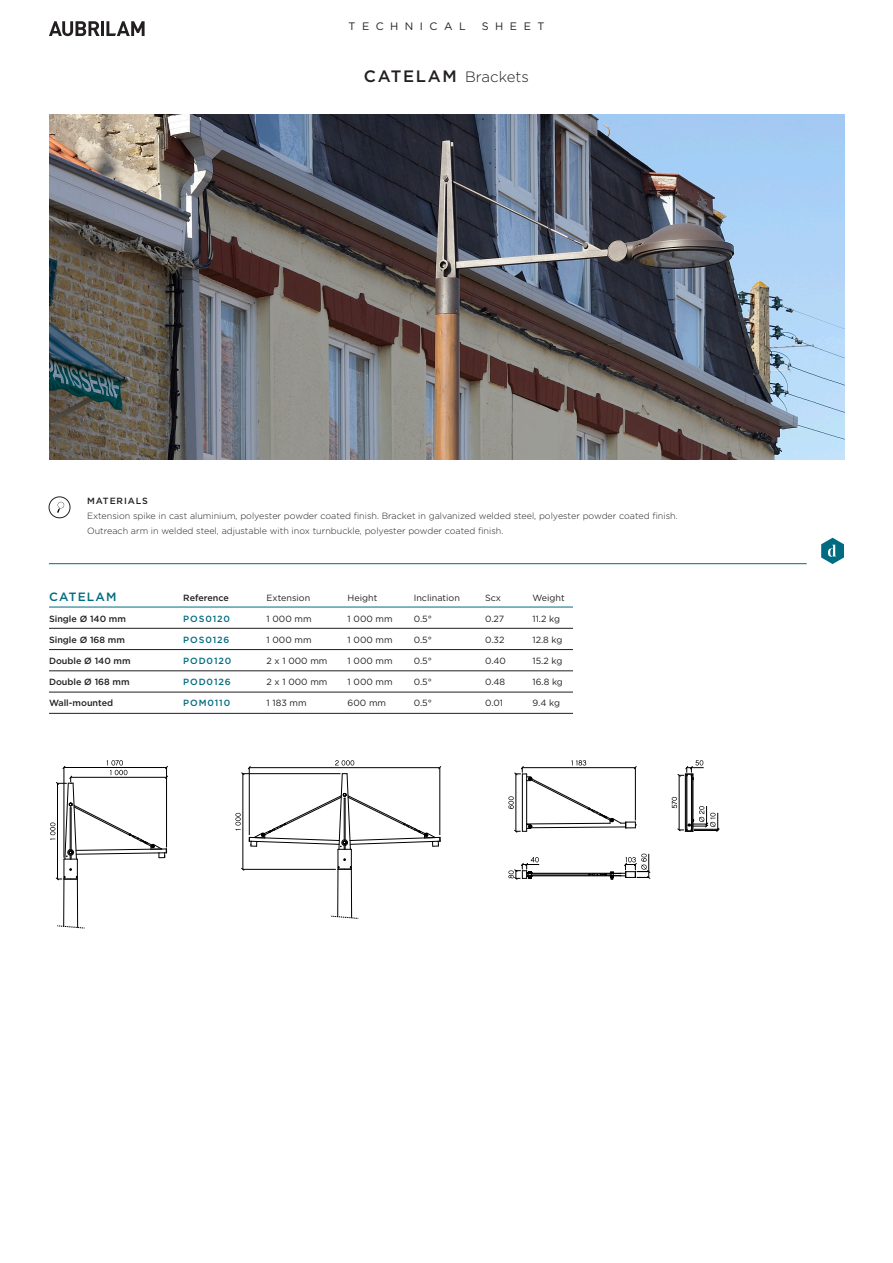
<style>
.page{position:relative;width:893px;height:1263px;background:#fff}
.page>*{position:absolute;margin:0;border:0;box-sizing:border-box;transform-origin:0 0}
.t1{font:300 15px "Gotham";color:#231f20}
.t2{font:500 12px "Gotham";letter-spacing:.1em;color:#006c81}
.t3{font:10.8px "Gotham";letter-spacing:.6em;color:#231f20}
.t4{font:300 9px "Gotham";color:#231f20}
.t5{font:9px "Gotham";color:#231f20}
.t6{font:500 9px "Gotham";color:#231f20}
.t7{font:500 9px "Gotham";letter-spacing:.1em;color:#006c81}
.t8{font:500 9px "Gotham";letter-spacing:.1em;color:#231f20}
.s1{font-weight:500;font-size:16.5px}
</style>
<div class="page">
<hr style="left:101px;top:21px;width:3px;height:15px;background:#231f20">
<svg style="left:49px;top:21px;width:51px;height:15px"></svg>
<svg style="left:106px;top:21px;width:39px;height:15px"></svg>
<svg style="left:331px;top:916px;width:28px;height:3px"></svg>
<hr style="left:351px;top:869px;width:1px;height:49px;background:#000">
<hr style="left:337px;top:869px;width:1px;height:48px;background:#000">
<svg style="left:235px;top:760px;width:206px;height:111px"></svg>
<svg style="left:57px;top:925px;width:28px;height:4px"></svg>
<hr style="left:77px;top:879px;width:1px;height:48px;background:#000">
<hr style="left:63px;top:879px;width:1px;height:47px;background:#000">
<svg style="left:50px;top:760px;width:118px;height:120px"></svg>
<hr style="left:679px;top:775px;width:1px;height:55px;background:#000">
<svg style="left:508px;top:760px;width:129px;height:73px"></svg>
<hr style="left:531px;top:874px;width:58px;height:1px;background:#000">
<hr style="left:531px;top:875px;width:79px;height:1px;background:#000">
<hr style="left:531px;top:873px;width:79px;height:1px;background:#000">
<svg style="left:589px;top:854px;width:61px;height:26px"></svg>
<svg style="left:508px;top:857px;width:31px;height:23px"></svg>
<hr style="left:692px;top:774px;width:1px;height:57px;background:#000">
<hr style="left:686px;top:774px;width:1px;height:57px;background:#000">
<hr style="left:685px;top:774px;width:1px;height:57px;background:#000">
<hr style="left:693px;top:774px;width:1px;height:57px;background:#000">
<hr style="left:687px;top:776px;width:1px;height:53px;background:#000">
<hr style="left:691px;top:776px;width:1px;height:53px;background:#000">
<svg style="left:672px;top:797px;width:47px;height:35px"></svg>
<svg style="left:677px;top:760px;width:27px;height:20px"></svg>
<svg style="left:57px;top:501px;width:8px;height:12px"></svg>
<div style="left:49px;top:497px;width:21px;height:21px;border:1px solid #231f20;border-radius:50%"></div>
<hr style="left:49px;top:563px;width:758px;height:1px;background:#006c81">
<svg style="left:821px;top:538px;width:23px;height:26px"></svg>
<img style="left:49px;top:114px;width:795px;height:345px">
<hr style="left:49px;top:607px;width:524px;height:1px;background:#006c81">
<hr style="left:49px;top:628px;width:524px;height:1px;background:#231f20">
<hr style="left:49px;top:649px;width:524px;height:1px;background:#231f20">
<hr style="left:49px;top:670px;width:524px;height:1px;background:#231f20">
<hr style="left:49px;top:692px;width:524px;height:1px;background:#231f20">
<hr style="left:49px;top:713px;width:524px;height:1px;background:#231f20">
<p class="t3" style="left:349px;top:19px;width:119px">TECHNICAL</p>
<p class="t3" style="left:482px;top:19px;width:64px">SHEET</p>
<p class="t1" style="left:364px;top:67px;width:167px"><span class="s1">CATELAM</span> Brackets</p>
<p class="t8" style="left:87px;top:495px;width:62px">MATERIALS</p>
<p class="t4" style="left:87px;top:510px;width:592px">Extension spike in cast aluminium, polyester powder coated finish. Bracket in galvanized welded steel, polyester powder coated finish.</p>
<p class="t4" style="left:87px;top:525px;width:418px">Outreach arm in welded steel, adjustable with inox turnbuckle, polyester powder coated finish.</p>
<p class="t2" style="left:49px;top:589px;width:69px">CATELAM</p>
<p class="t6" style="left:49px;top:613px;width:79px">Single Ø 140 mm</p>
<p class="t6" style="left:49px;top:634px;width:77px">Single Ø 168 mm</p>
<p class="t6" style="left:49px;top:655px;width:83px">Double Ø 140 mm</p>
<p class="t6" style="left:49px;top:676px;width:82px">Double Ø 168 mm</p>
<p class="t6" style="left:49px;top:697px;width:66px">Wall-mounted</p>
<p class="t6" style="left:183px;top:592px;width:47px">Reference</p>
<p class="t7" style="left:183px;top:613px;width:48px">POS0120</p>
<p class="t7" style="left:183px;top:634px;width:48px">POS0126</p>
<p class="t7" style="left:183px;top:655px;width:50px">POD0120</p>
<p class="t7" style="left:183px;top:676px;width:49px">POD0126</p>
<p class="t7" style="left:183px;top:697px;width:48px">POM0110</p>
<p class="t5" style="left:267px;top:592px;width:45px">Extension</p>
<p class="t5" style="left:267px;top:613px;width:47px">1 000 mm</p>
<p class="t5" style="left:267px;top:634px;width:47px">1 000 mm</p>
<p class="t5" style="left:267px;top:655px;width:63px">2 x 1 000 mm</p>
<p class="t5" style="left:267px;top:676px;width:63px">2 x 1 000 mm</p>
<p class="t5" style="left:267px;top:697px;width:42px">1 183 mm</p>
<p class="t5" style="left:348px;top:592px;width:31px">Height</p>
<p class="t5" style="left:348px;top:613px;width:47px">1 000 mm</p>
<p class="t5" style="left:348px;top:634px;width:47px">1 000 mm</p>
<p class="t5" style="left:348px;top:655px;width:47px">1 000 mm</p>
<p class="t5" style="left:348px;top:676px;width:47px">1 000 mm</p>
<p class="t5" style="left:348px;top:697px;width:40px">600 mm</p>
<p class="t5" style="left:414px;top:592px;width:48px">Inclination</p>
<p class="t5" style="left:414px;top:613px;width:20px">0.5°</p>
<p class="t5" style="left:414px;top:634px;width:20px">0.5°</p>
<p class="t5" style="left:414px;top:655px;width:20px">0.5°</p>
<p class="t5" style="left:414px;top:676px;width:20px">0.5°</p>
<p class="t5" style="left:414px;top:697px;width:20px">0.5°</p>
<p class="t5" style="left:485px;top:592px;width:17px">Scx</p>
<p class="t5" style="left:485px;top:613px;width:21px">0.27</p>
<p class="t5" style="left:485px;top:634px;width:21px">0.32</p>
<p class="t5" style="left:485px;top:655px;width:22px">0.40</p>
<p class="t5" style="left:485px;top:676px;width:22px">0.48</p>
<p class="t5" style="left:485px;top:697px;width:19px">0.01</p>
<p class="t5" style="left:532px;top:592px;width:34px">Weight</p>
<p class="t5" style="left:532px;top:613px;width:29px">11.2 kg</p>
<p class="t5" style="left:532px;top:634px;width:32px">12.8 kg</p>
<p class="t5" style="left:532px;top:655px;width:31px">15.2 kg</p>
<p class="t5" style="left:532px;top:676px;width:32px">16.8 kg</p>
<p class="t5" style="left:532px;top:697px;width:29px">9.4 kg</p>
</div>
